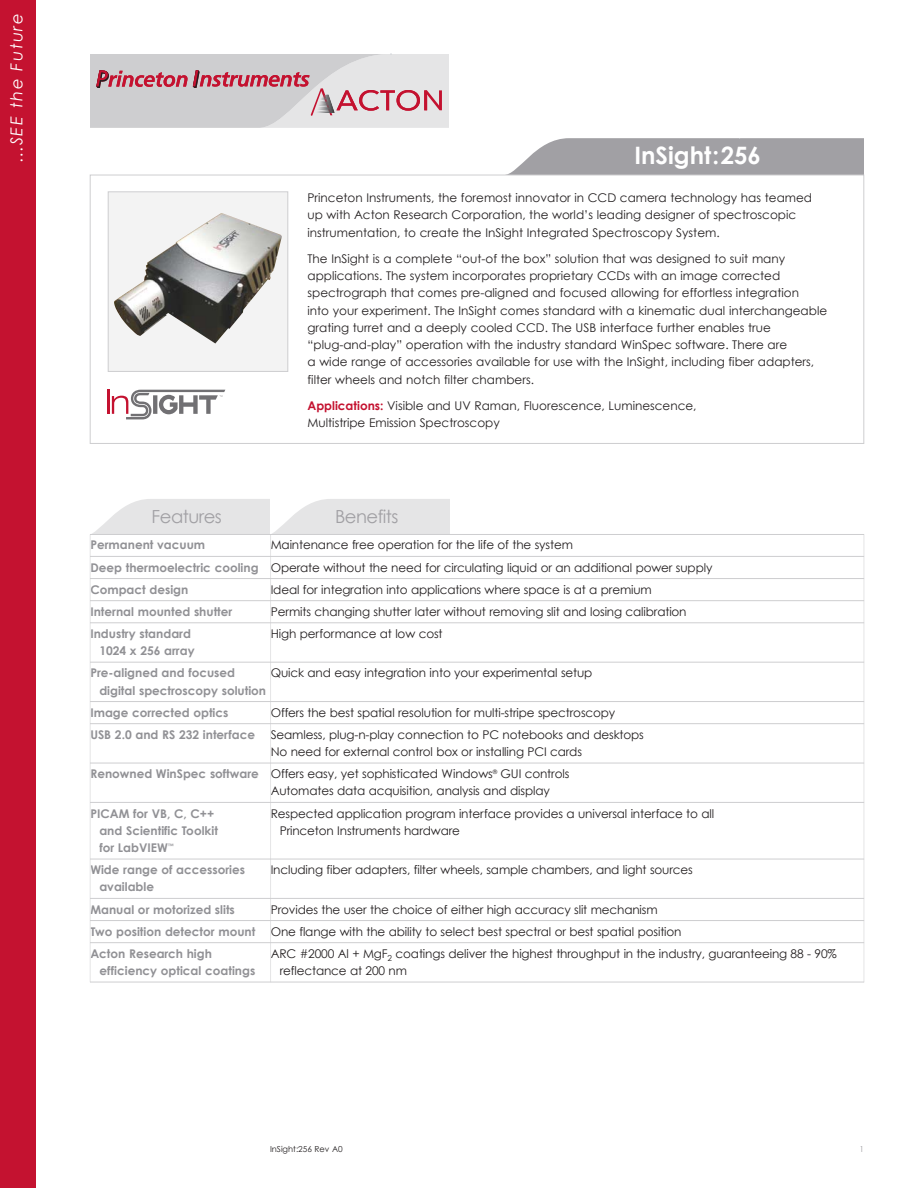
<style>
.page{position:relative;width:918px;height:1188px;background:#fff}
.page>*{position:absolute;margin:0;border:0;box-sizing:border-box;transform-origin:0 0}
.t1{font:700 24px "Century Gothic";color:#fff}
.t2{font:18px "Century Gothic";letter-spacing:-.03em;color:#a1a0a4}
.t3{font:italic 16.5px "Century Gothic";letter-spacing:.095em;color:#fff}
.t4{font:12px/17.2px "Century Gothic";letter-spacing:-.01em;color:#231f20}
.t5{font:700 12px/17.2px "Century Gothic";color:#919195}
.t6{font:8.25px "Century Gothic";color:#231f20}
.t7{font:8.25px "Century Gothic";color:#a1a0a4}
.s1{font-weight:700;color:#c41230}
.s2{font-weight:700;color:#919195}
</style>
<div class="page">
<div style="left:0;top:0;width:36px;height:1188px;background:#c41230"></div>
<svg style="left:92px;top:499px;width:358px;height:35px;background:#e8e8e9"></svg>
<svg style="left:503px;top:138px;width:361px;height:37px;background:#a9a8ab"></svg>
<svg style="left:90px;top:54px;width:358px;height:74px;background:#d3c4c8"></svg>
<hr style="left:90px;top:534px;width:1px;height:448px;background:#e5e5e6">
<hr style="left:270px;top:534px;width:1px;height:448px;background:#e5e5e6">
<hr style="left:864px;top:534px;width:1px;height:448px;background:#e5e5e6">
<hr style="left:90px;top:534px;width:774px;height:1px;background:#ceced0">
<hr style="left:90px;top:556px;width:774px;height:1px;background:#ceced0">
<hr style="left:90px;top:578px;width:774px;height:1px;background:#ceced0">
<hr style="left:90px;top:600px;width:774px;height:1px;background:#ceced0">
<hr style="left:90px;top:623px;width:774px;height:1px;background:#ceced0">
<hr style="left:90px;top:662px;width:774px;height:1px;background:#ceced0">
<hr style="left:90px;top:701px;width:774px;height:1px;background:#ceced0">
<hr style="left:90px;top:723px;width:774px;height:1px;background:#ceced0">
<hr style="left:90px;top:763px;width:774px;height:1px;background:#ceced0">
<hr style="left:90px;top:802px;width:774px;height:1px;background:#ceced0">
<hr style="left:90px;top:859px;width:774px;height:1px;background:#ceced0">
<hr style="left:90px;top:898px;width:774px;height:1px;background:#ceced0">
<hr style="left:90px;top:920px;width:774px;height:1px;background:#ceced0">
<hr style="left:90px;top:942px;width:774px;height:1px;background:#ceced0">
<hr style="left:90px;top:982px;width:774px;height:1px;background:#ceced0">
<div style="left:108px;top:192px;width:180px;height:179px;background:#f3f3f3"></div>
<img style="left:114px;top:213px;width:168px;height:131px">
<div style="left:108px;top:192px;width:180px;height:180px;border:1px solid #ceced0"></div>
<hr style="left:107px;top:390px;width:2px;height:24px;background:#c41230">
<svg style="left:112px;top:390px;width:113px;height:29px"></svg>
<h3 class="t3" style="left:6px;top:163px;width:151px;rotate:-90deg">…SEE the Future</h3>
<h1 class="t1" style="left:634px;top:140px;width:128px">InSight:256</h1>
<p class="t4" style="left:308px;top:189px;width:506px">Princeton Instruments, the foremost innovator in CCD camera technology has teamed up with Acton Research Corporation, the world’s leading designer of spectroscopic instrumentation, to create the InSight Integrated Spectroscopy System.</p>
<p class="t4" style="left:308px;top:250px;width:521px">The InSight is a complete “out-of the box” solution that was designed to suit many applications. The system incorporates proprietary CCDs with an image corrected spectrograph that comes pre-aligned and focused allowing for effortless integration<br>into your experiment. The InSight comes standard with a kinematic dual interchangeable grating turret and a deeply cooled CCD. The USB interface further enables true “plug-and-play” operation with the industry standard WinSpec software. There are<br>a wide range of accessories available for use with the InSight, including fiber adapters, filter wheels and notch filter chambers.</p>
<p class="t4" style="left:308px;top:397px;width:391px"><span class="s1">Applications:</span> Visible and UV Raman, Fluorescence, Luminescence,<br>Multistripe Emission Spectroscopy</p>
<h2 class="t2" style="left:152px;top:505px;width:72px">Features</h2>
<h2 class="t2" style="left:335px;top:505px;width:65px">Benefits</h2>
<p class="t4" style="left:90px;top:534px;width:624px;line-height:22.2px;text-indent:180px">Maintenance free operation for the life of the system<br><span class="s2">Deep thermoelectric cooling</span> Operate without the need for circulating liquid or an additional power supply<br><span class="s2">Compact design</span></p>
<p class="t5" style="left:90px;top:536px;width:116px">Permanent vacuum</p>
<p class="t4" style="left:271px;top:580px;width:383px">Ideal for integration into applications where space is at a premium</p>
<p class="t5" style="left:90px;top:603px;width:144px">Internal mounted shutter</p>
<p class="t4" style="left:271px;top:603px;width:417px">Permits changing shutter later without removing slit and losing calibration</p>
<p class="t5" style="left:99px;top:625px;width:97px;text-indent:-9px">Industry standard<br>1024 x 256 array</p>
<p class="t4" style="left:271px;top:625px;width:173px">High performance at low cost</p>
<p class="t5" style="left:99px;top:664px;width:168px;text-indent:-9px">Pre-aligned and focused digital spectroscopy solution</p>
<p class="t4" style="left:271px;top:664px;width:323px">Quick and easy integration into your experimental setup</p>
<p class="t5" style="left:90px;top:703px;width:140px">Image corrected optics</p>
<p class="t4" style="left:271px;top:703px;width:346px">Offers the best spatial resolution for multi-stripe spectroscopy</p>
<p class="t5" style="left:90px;top:726px;width:166px">USB 2.0 and RS 232 interface</p>
<p class="t4" style="left:271px;top:726px;width:375px">Seamless, plug-n-play connection to PC notebooks and desktops<br>No need for external control box or installing PCI cards</p>
<p class="t4" style="left:271px;top:765px;width:300px;text-indent:-180px"><span class="s2">Renowned WinSpec software</span> Offers easy, yet sophisticated Windows<sup>®</sup> GUI controls<br>Automates data acquisition, analysis and display</p>
<p class="t5" style="left:99px;top:804px;width:120px;text-indent:-9px">PICAM for VB, C, C++ and Scientific Toolkit for LabVIEW<sup>™</sup></p>
<p class="t4" style="left:280px;top:804px;width:436px;text-indent:-9px">Respected application program interface provides a universal interface to all<br>Princeton Instruments hardware</p>
<p class="t5" style="left:99px;top:861px;width:147px;text-indent:-9px">Wide range of accessories available</p>
<p class="t4" style="left:271px;top:861px;width:424px">Including fiber adapters, filter wheels, sample chambers, and light sources</p>
<p class="t5" style="left:90px;top:900px;width:146px">Manual or motorized slits</p>
<p class="t4" style="left:271px;top:900px;width:388px">Provides the user the choice of either high accuracy slit mechanism</p>
<p class="t5" style="left:90px;top:922px;width:166px">Two position detector mount</p>
<p class="t4" style="left:271px;top:922px;width:412px">One flange with the ability to select best spectral or best spatial position</p>
<p class="t5" style="left:99px;top:945px;width:157px;text-indent:-9px">Acton Research high efficiency optical coatings</p>
<p class="t4" style="left:280px;top:945px;width:559px;text-indent:-9px">ARC #2000 Al + MgF<sub>2</sub> coatings deliver the highest throughput in the industry, guaranteeing 88 - 90% reflectance at 200 nm</p>
<p class="t6" style="left:270px;top:1144px;width:74px">InSight:256 Rev A0</p>
<p class="t7" style="left:859px;top:1144px;width:6px">1</p>
</div>
